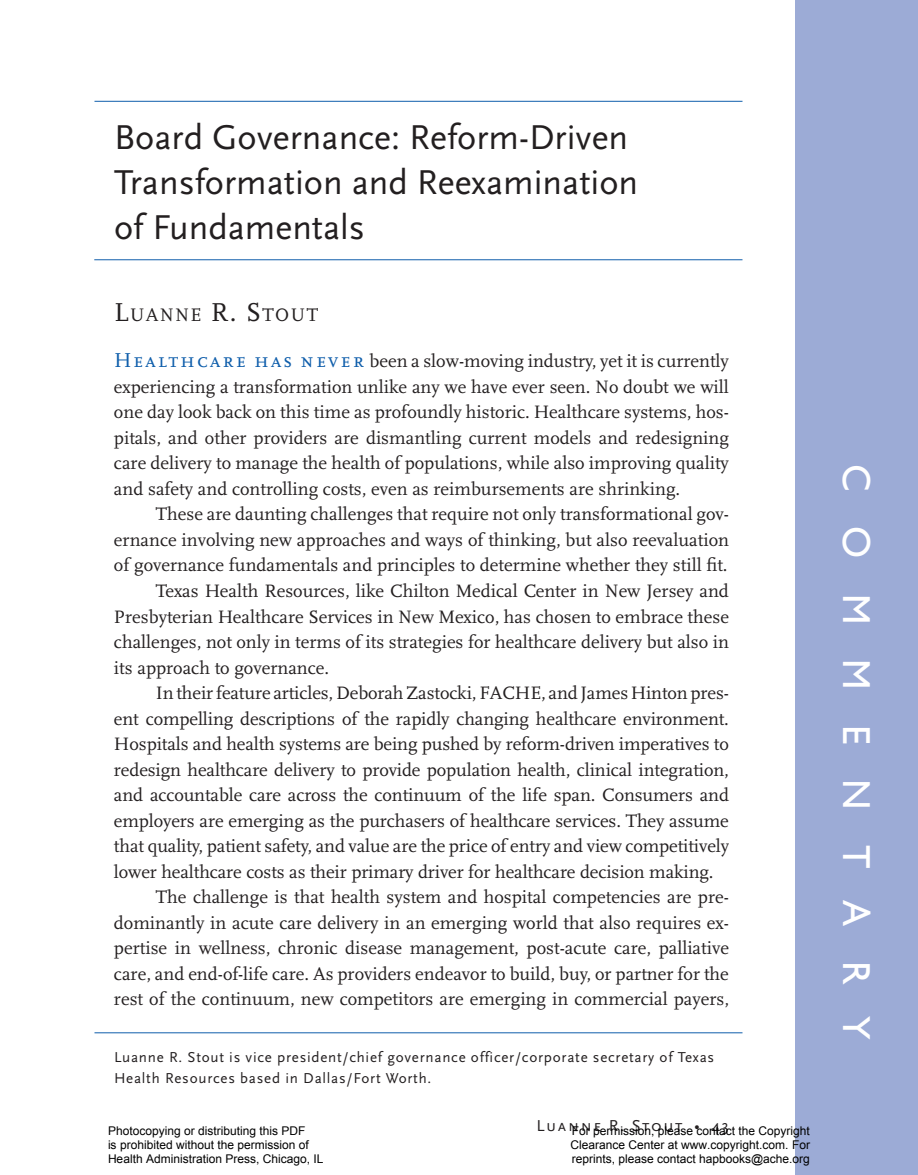
<style>
.page{position:relative;width:918px;height:1175px;background:#fff}
.page>*{position:absolute;margin:0;border:0;box-sizing:border-box;transform-origin:0 0}
.t1{font:39px "Gill Sans";letter-spacing:.9em;color:#fff}
.t2{font:36px/45px "Scala Sans LF";color:#231f20}
.t3{font:18.9px "Scala";letter-spacing:.07em;color:#231f20}
.t4{font:18.75px/25.5px "Scala";color:#231f20;text-align:justify}
.t5{font:16.5px "Scala Sans Caps";letter-spacing:.1em;color:#231f20}
.t6{font:15px/21px "Scala Sans LF";letter-spacing:.05em;color:#231f20}
.t7{font:12px/14.4px "Arial";color:#000}
.s1{font-size:27px}
.s2{font-family:"Scala Caps";font-size:21px;color:#0f5eab}
</style>
<div class="page">
<hr style="left:94px;top:101px;width:648px;height:1px;background:#0f5eab">
<div style="left:795px;top:0;width:123px;height:1174px;background:#9cabd6"></div>
<hr style="left:94px;top:1032px;width:648px;height:1px;background:#0f5eab">
<hr style="left:94px;top:259px;width:649px;height:1px;background:#0f5eab">
<h2 class="t2" style="left:114px;top:116px;width:526px">Board Governance: Reform-Driven<br>Transformation and Reexamination of Fundamentals</h2>
<p class="t3" style="left:114px;top:304px;width:205px"><span class="s1">L</span>UANNE <span class="s1">R. S</span> TOUT</p>
<p class="t4" style="left:114px;top:349px;width:616px"><span class="s2">Healthcare has never</span> been a slow-moving industry, yet it is currently experiencing a transformation unlike any we have ever seen. No doubt we will one day look back on this time as profoundly historic. Healthcare systems, hos&shy;pitals, and other providers are dismantling current models and redesigning care delivery to manage the health of populations, while also improving quality and safety and controlling costs, even as reimbursements are shrinking.</p>
<p class="t4" style="left:156px;top:502px;width:575px">These are daunting challenges that require not only transformational gov-</p>
<p class="t4" style="left:114px;top:527px;width:617px">ernance involving new approaches and ways of thinking, but also reevaluation</p>
<p class="t4" style="left:114px;top:553px;width:615px">of governance fundamentals and principles to determine whether they still fit.</p>
<p class="t4" style="left:156px;top:578px;width:574px">Texas Health Resources, like Chilton Medical Center in New Jersey and</p>
<p class="t4" style="left:114px;top:604px;width:617px">Presbyterian Healthcare Services in New Mexico, has chosen to embrace these</p>
<p class="t4" style="left:114px;top:629px;width:617px">challenges, not only in terms of its strategies for healthcare delivery but also in</p>
<p class="t4" style="left:114px;top:655px;width:217px">its approach to governance.</p>
<p class="t4" style="left:156px;top:680px;width:575px">In their feature articles, Deborah Zastocki, FACHE, and James Hinton pres-</p>
<p class="t4" style="left:114px;top:706px;width:616px">ent compelling descriptions of the rapidly changing healthcare environment.</p>
<p class="t4" style="left:114px;top:731px;width:616px">Hospitals and health systems are being pushed by reform-driven imperatives to</p>
<p class="t4" style="left:114px;top:757px;width:616px">redesign healthcare delivery to provide population health, clinical integration,</p>
<p class="t4" style="left:114px;top:782px;width:617px">and accountable care across the continuum of the life span. Consumers and</p>
<p class="t4" style="left:114px;top:808px;width:616px">employers are emerging as the purchasers of healthcare services. They assume</p>
<p class="t4" style="left:114px;top:833px;width:617px">that quality, patient safety, and value are the price of entry and view competitively</p>
<p class="t4" style="left:114px;top:859px;width:601px">lower healthcare costs as their primary driver for healthcare decision making.</p>
<p class="t4" style="left:156px;top:884px;width:574px">The challenge is that health system and hospital competencies are pre-</p>
<p class="t4" style="left:114px;top:910px;width:616px">dominantly in acute care delivery in an emerging world that also requires ex-</p>
<p class="t4" style="left:114px;top:935px;width:617px">pertise in wellness, chronic disease management, post-acute care, palliative</p>
<p class="t4" style="left:114px;top:961px;width:616px">care, and end-of-life care. As providers endeavor to build, buy, or partner for the</p>
<p class="t4" style="left:114px;top:986px;width:617px">rest of the continuum, new competitors are emerging in commercial payers,</p>
<p class="t6" style="left:114px;top:1046px;width:602px">Luanne R. Stout is vice president/chief governance officer/corporate secretary of Texas<br>Health Resources based in Dallas/Fort Worth.</p>
<p class="t5" style="left:536px;top:1116px;width:194px">Luanne R. Stout • 43</p>
<p class="t7" style="left:108px;top:1123px;width:217px">Photocopying or distributing this PDF<br>is prohibited without the permission of<br>Health Administration Press, Chicago, IL</p>
<p class="t7" style="left:571px;top:1123px;width:241px;text-align:justify">For permission, please contact the Copyright Clearance Center at www.copyright.com. For reprints, please contact hapbooks@ache.org</p>
<h1 class="t1" style="left:879px;top:463px;width:577px;rotate:90deg">COMMENTARY</h1>
</div>
